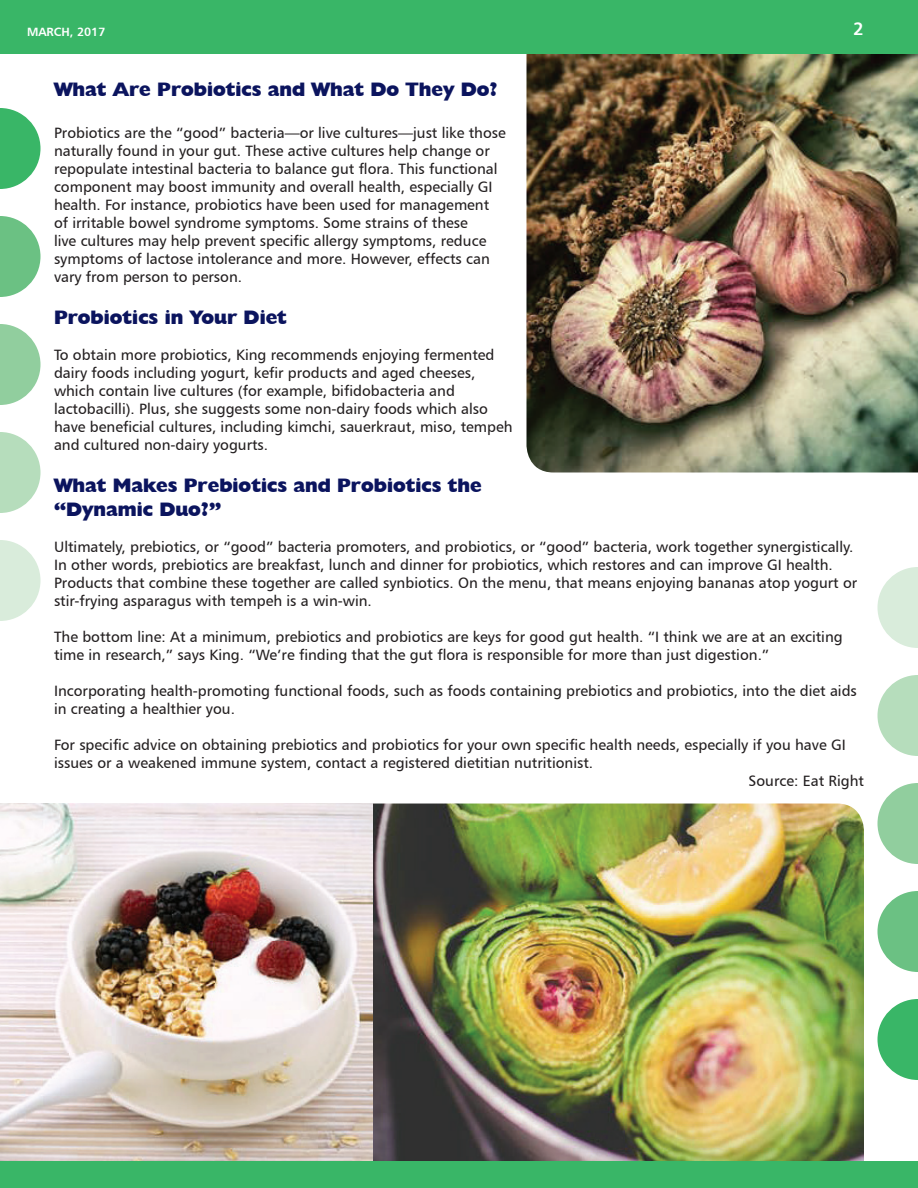
<style>
.page{position:relative;width:918px;height:1188px;background:#fff}
.page>*{position:absolute;margin:0;border:0;box-sizing:border-box;transform-origin:0 0}
.t1{font:800 19.5px/24px "Humanist 521 BT";color:#0b145e}
.t2{font:18px "Humanist 777 BT Bold B";color:#fff}
.t3{font:15px/18px "Humanist 777 BT Roman B";color:#231f20}
.t4{font:12px "Humanist 777 BT Bold B";color:#fff}
</style>
<div class="page">
<div style="left:0;top:0;width:918px;height:54px;background:#39b667"></div>
<div style="left:0;top:1161px;width:918px;height:27px;background:#39b667"></div>
<svg style="left:0;top:108px;width:40px;height:81px"></svg>
<svg style="left:0;top:216px;width:40px;height:81px"></svg>
<svg style="left:0;top:324px;width:40px;height:81px"></svg>
<svg style="left:0;top:432px;width:40px;height:81px"></svg>
<svg style="left:0;top:540px;width:40px;height:81px"></svg>
<svg style="left:878px;top:999px;width:40px;height:81px"></svg>
<svg style="left:878px;top:891px;width:40px;height:81px"></svg>
<svg style="left:878px;top:783px;width:40px;height:81px"></svg>
<svg style="left:878px;top:675px;width:40px;height:81px"></svg>
<svg style="left:878px;top:567px;width:40px;height:81px"></svg>
<img style="left:0;top:804px;width:864px;height:357px">
<img style="left:526px;top:54px;width:392px;height:418px">
<p class="t4" style="left:27px;top:24px;width:80px">MARCH, 2017</p>
<p class="t2" style="left:853px;top:18px;width:12px">2</p>
<h1 class="t1" style="left:54px;top:77px;width:445px">What Are Probiotics and What Do They Do?</h1>
<p class="t3" style="left:54px;top:123px;width:453px">Probiotics are the “good” bacteria—or live cultures—just like those naturally found in your gut. These active cultures help change or repopulate intestinal bacteria to balance gut flora. This functional component may boost immunity and overall health, especially GI health. For instance, probiotics have been used for management of irritable bowel syndrome symptoms. Some strains of these<br>live cultures may help prevent specific allergy symptoms, reduce symptoms of lactose intolerance and more. However, effects can vary from person to person.</p>
<h1 class="t1" style="left:54px;top:305px;width:235px">Probiotics in Your Diet</h1>
<p class="t3" style="left:54px;top:345px;width:460px">To obtain more probiotics, King recommends enjoying fermented dairy foods including yogurt, kefir products and aged cheeses, which contain live cultures (for example, bifidobacteria and lactobacilli). Plus, she suggests some non-dairy foods which also have beneficial cultures, including kimchi, sauerkraut, miso, tempeh and cultured non-dairy yogurts.</p>
<h1 class="t1" style="left:54px;top:473px;width:429px">What Makes Prebiotics and Probiotics the “Dynamic Duo?”</h1>
<p class="t3" style="left:54px;top:537px;width:805px">Ultimately, prebiotics, or “good” bacteria promoters, and probiotics, or “good” bacteria, work together synergistically.<br>In other words, prebiotics are breakfast, lunch and dinner for probiotics, which restores and can improve GI health.<br>Products that combine these together are called synbiotics. On the menu, that means enjoying bananas atop yogurt or stir-frying asparagus with tempeh is a win-win.</p>
<p class="t3" style="left:54px;top:627px;width:790px">The bottom line: At a minimum, prebiotics and probiotics are keys for good gut health. “I think we are at an exciting time in research,” says King. “We’re finding that the gut flora is responsible for more than just digestion.”</p>
<p class="t3" style="left:54px;top:681px;width:804px">Incorporating health-promoting functional foods, such as foods containing prebiotics and probiotics, into the diet aids in creating a healthier you.</p>
<p class="t3" style="left:54px;top:735px;width:793px">For specific advice on obtaining prebiotics and probiotics for your own specific health needs, especially if you have GI</p>
<p class="t3" style="left:54px;top:753px;width:541px">issues or a weakened immune system, contact a registered dietitian nutritionist.</p>
<p class="t3" style="left:749px;top:771px;width:117px">Source: Eat Right</p>
</div>
